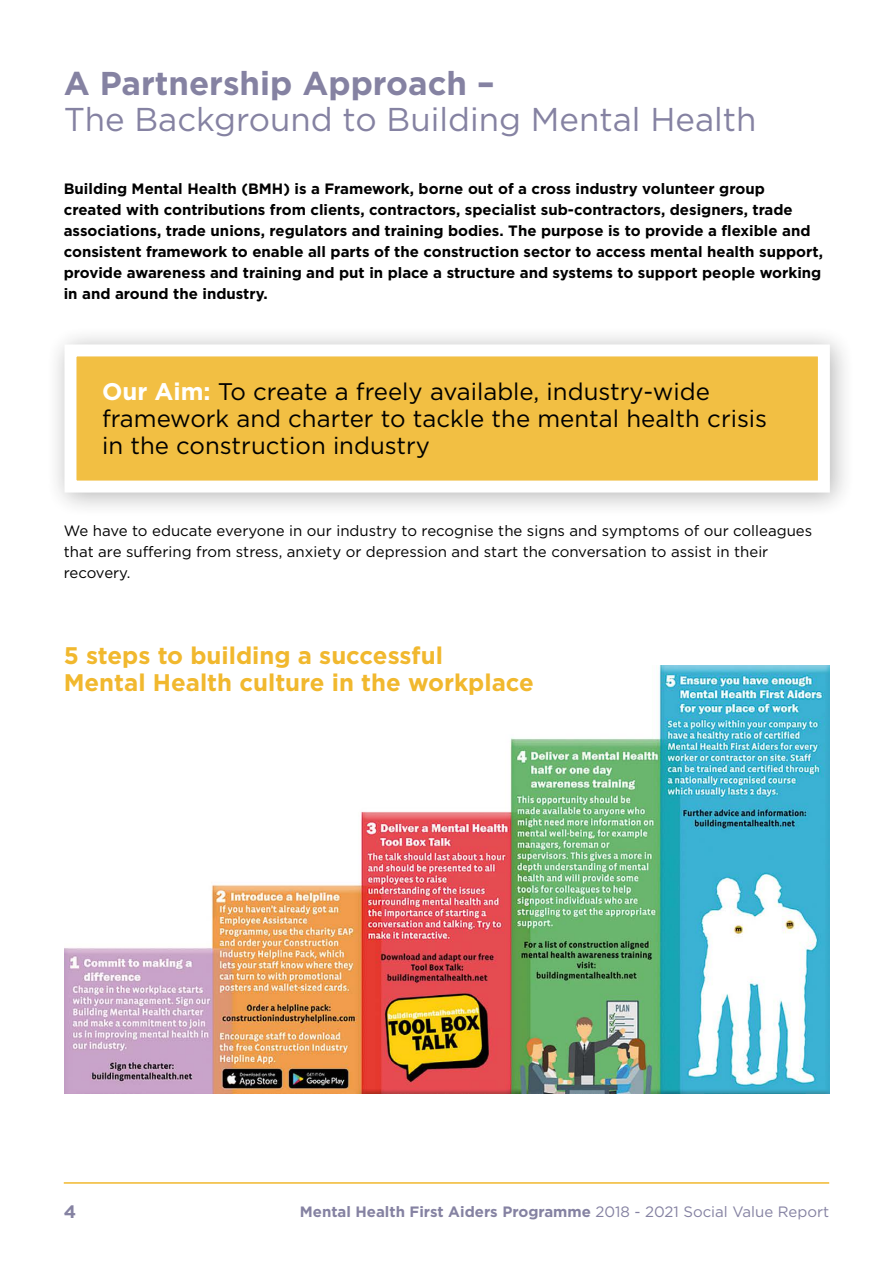
<style>
.page{position:relative;width:893px;height:1263px;background:#fff}
.page>*{position:absolute;margin:0;border:0;box-sizing:border-box;transform-origin:0 0}
.t1{font:33px "Gotham";color:#8582a2}
.t2{font:700 33px "Gotham";color:#8582a2}
.t3{font:24px/27px "Gotham";color:#000}
.t4{font:700 24px/27px "Gotham";color:#f1b82e}
.t5{font:700 18px "Gotham";color:#8582a2}
.t6{font:700 15px/21px "Gotham";color:#000}
.t7{font:15px/21px "Gotham";color:#000}
.t8{font:700 15px "Gotham";color:#8582a2}
.s1{font-weight:700;color:#fff}
.s2{font-weight:400}
</style>
<div class="page">
<hr style="left:64px;top:1182px;width:765px;height:2px;background:#f1b82e">
<img style="left:65px;top:666px;width:765px;height:427px">
<div style="left:44px;top:323px;width:813px;height:196px;background:#000;opacity:.33"></div>
<div style="left:64px;top:344px;width:766px;height:149px;background:#f2bf43;border:12px solid #fff"></div>
<h1 class="t2" style="left:64px;top:64px;width:432px">A Partnership Approach –</h1>
<h1 class="t1" style="left:64px;top:101px;width:694px">The Background to Building Mental Health</h1>
<p class="t6" style="left:64px;top:177px;width:761px">Building Mental Health (BMH) is a Framework, borne out of a cross industry volunteer group created with contributions from clients, contractors, specialist sub-contractors, designers, trade associations, trade unions, regulators and training bodies. The purpose is to provide a flexible and consistent framework to enable all parts of the construction sector to access mental health support, provide awareness and training and put in place a structure and systems to support people working in and around the industry.</p>
<h2 class="t3" style="left:102px;top:378px;width:667px"><span class="s1">Our Aim:</span> To create a freely available, industry-wide framework and charter to tackle the mental health crisis in the construction industry</h2>
<p class="t7" style="left:64px;top:520px;width:750px">We have to educate everyone in our industry to recognise the signs and symptoms of our colleagues that are suffering from stress, anxiety or depression and start the conversation to assist in their recovery.</p>
<h2 class="t4" style="left:64px;top:641px;width:472px">5 steps to building a successful<br>Mental Health culture in the workplace</h2>
<p class="t5" style="left:64px;top:1201px;width:14px">4</p>
<p class="t8" style="left:300px;top:1203px;width:531px">Mental Health First Aiders Programme <span class="s2">2018 - 2021 Social Value Report</span></p>
</div>
